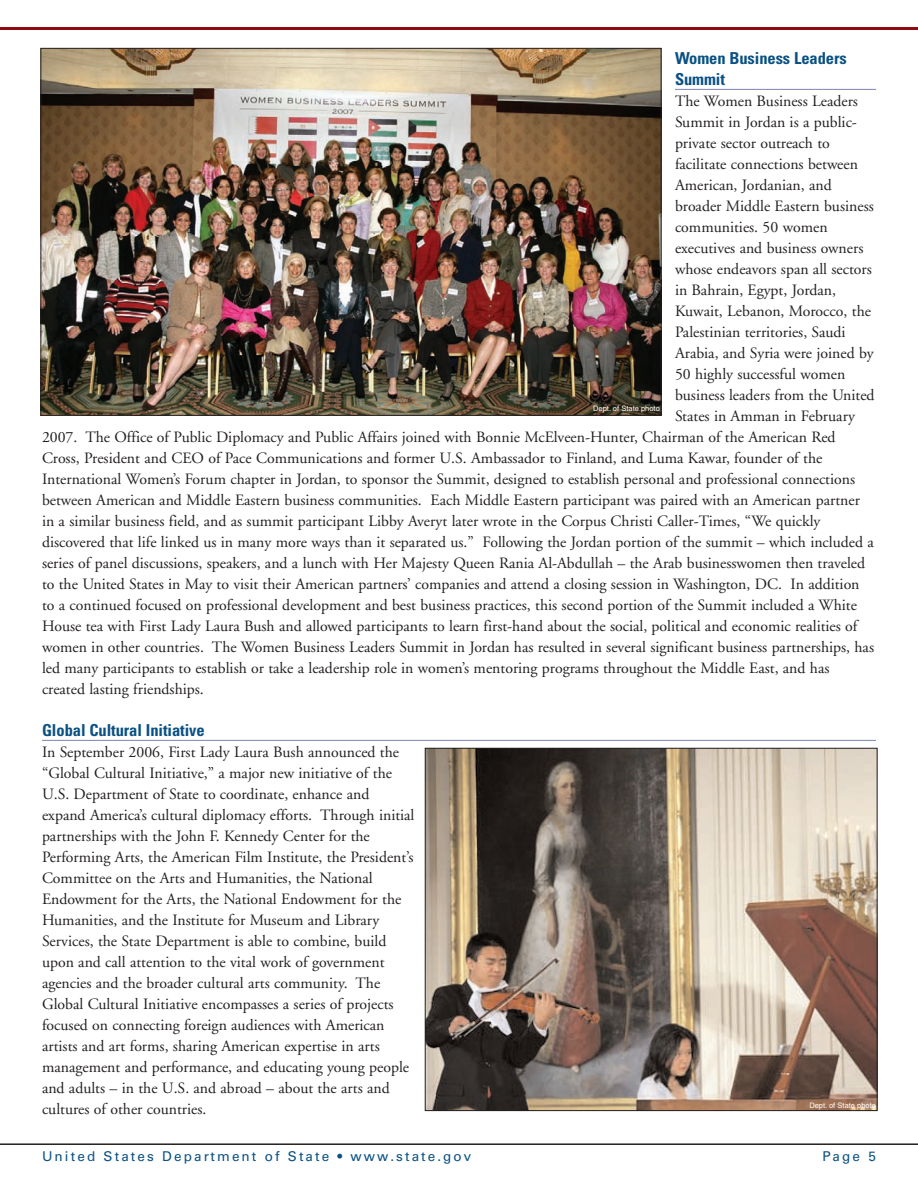
<style>
.page{position:relative;width:918px;height:1188px;background:#fff}
.page>*{position:absolute;margin:0;border:0;box-sizing:border-box;transform-origin:0 0}
.t1{font:700 condensed 16.5px/21px "Univers";letter-spacing:-.005em;color:#0a5183}
.t2{font:15.75px/21px "Adobe Garamond";color:#231f20}
.t3{font:13.5px "Univers";letter-spacing:.155em;color:#0a5183}
.t4{font:7.5px "Helvetica";color:#fff}
</style>
<div class="page">
<hr style="left:0;top:1143px;width:918px;height:2px;background:#231f20">
<hr style="left:0;top:27px;width:918px;height:3px;background:#920910">
<hr style="left:675px;top:89px;width:201px;height:1px;background:#7d83b2">
<hr style="left:42px;top:740px;width:834px;height:1px;background:#7d83b2">
<img style="left:427px;top:750px;width:449px;height:359px">
<img style="left:42px;top:50px;width:618px;height:364px">
<p class="t1" style="left:675px;top:49px;width:173px">Women Business Leaders<br>Summit</p>
<p class="t2" style="left:675px;top:92px;width:185px">The Women Business Leaders</p>
<p class="t2" style="left:675px;top:113px;width:184px">Summit in Jordan is a public-</p>
<p class="t2" style="left:675px;top:134px;width:156px">private sector outreach to</p>
<p class="t2" style="left:675px;top:155px;width:185px">facilitate connections between</p>
<p class="t2" style="left:675px;top:176px;width:158px">American, Jordanian, and</p>
<p class="t2" style="left:675px;top:197px;width:200px">broader Middle Eastern business</p>
<p class="t2" style="left:675px;top:218px;width:154px">communities. 50 women</p>
<p class="t2" style="left:675px;top:239px;width:190px">executives and business owners</p>
<p class="t2" style="left:675px;top:260px;width:198px">whose endeavors span all sectors</p>
<p class="t2" style="left:675px;top:281px;width:162px">in Bahrain, Egypt, Jordan,</p>
<p class="t2" style="left:675px;top:302px;width:198px">Kuwait, Lebanon, Morocco, the</p>
<p class="t2" style="left:675px;top:323px;width:172px">Palestinian territories, Saudi</p>
<p class="t2" style="left:675px;top:344px;width:200px">Arabia, and Syria were joined by</p>
<p class="t2" style="left:675px;top:365px;width:172px">50 highly successful women</p>
<p class="t2" style="left:675px;top:386px;width:201px">business leaders from the United</p>
<p class="t2" style="left:675px;top:407px;width:182px">States in Amman in February</p>
<p class="t2" style="left:42px;top:428px;width:795px">2007. The Office of Public Diplomacy and Public Affairs joined with Bonnie McElveen-Hunter, Chairman of the American Red</p>
<p class="t2" style="left:42px;top:449px;width:782px">Cross, President and CEO of Pace Communications and former U.S. Ambassador to Finland, and Luma Kawar, founder of the</p>
<p class="t2" style="left:42px;top:470px;width:815px">International Women’s Forum chapter in Jordan, to sponsor the Summit, designed to establish personal and professional connections</p>
<p class="t2" style="left:42px;top:491px;width:820px">between American and Middle Eastern business communities. Each Middle Eastern participant was paired with an American partner</p>
<p class="t2" style="left:42px;top:512px;width:780px">in a similar business field, and as summit participant Libby Averyt later wrote in the Corpus Christi Caller-Times, “We quickly</p>
<p class="t2" style="left:42px;top:533px;width:833px">discovered that life linked us in many more ways than it separated us.” Following the Jordan portion of the summit – which included a</p>
<p class="t2" style="left:42px;top:554px;width:825px">series of panel discussions, speakers, and a lunch with Her Majesty Queen Rania Al-Abdullah – the Arab businesswomen then traveled</p>
<p class="t2" style="left:42px;top:575px;width:819px">to the United States in May to visit their American partners’ companies and attend a closing session in Washington, DC. In addition</p>
<p class="t2" style="left:42px;top:596px;width:816px">to a continued focused on professional development and best business practices, this second portion of the Summit included a White</p>
<p class="t2" style="left:42px;top:617px;width:817px">House tea with First Lady Laura Bush and allowed participants to learn first-hand about the social, political and economic realities of</p>
<p class="t2" style="left:42px;top:638px;width:834px">women in other countries. The Women Business Leaders Summit in Jordan has resulted in several significant business partnerships, has</p>
<p class="t2" style="left:42px;top:659px;width:789px">led many participants to establish or take a leadership role in women’s mentoring programs throughout the Middle East, and has</p>
<p class="t2" style="left:42px;top:680px;width:163px">created lasting friendships.</p>
<p class="t1" style="left:42px;top:721px;width:164px">Global Cultural Initiative</p>
<p class="t2" style="left:42px;top:743px;width:374px">In September 2006, First Lady Laura Bush announced the “Global Cultural Initiative,” a major new initiative of the U.S. Department of State to coordinate, enhance and expand America’s cultural diplomacy efforts. Through initial partnerships with the John F. Kennedy Center for the Performing Arts, the American Film Institute, the President’s Committee on the Arts and Humanities, the National Endowment for the Arts, the National Endowment for the Humanities, and the Institute for Museum and Library Services, the State Department is able to combine, build upon and call attention to the vital work of government agencies and the broader cultural arts community. The Global Cultural Initiative encompasses a series of projects focused on connecting foreign audiences with American artists and art forms, sharing American expertise in arts management and performance, and educating young people and adults – in the U.S. and abroad – about the arts and cultures of other countries.</p>
<p class="t4" style="left:593px;top:405px;width:68px">Dept. of State photo</p>
<p class="t4" style="left:809px;top:1102px;width:68px">Dept. of State photo</p>
<p class="t3" style="left:42px;top:1151px;width:431px">United States Department of State • www.state.gov</p>
<p class="t3" style="left:823px;top:1151px;width:55px">Page 5</p>
</div>
